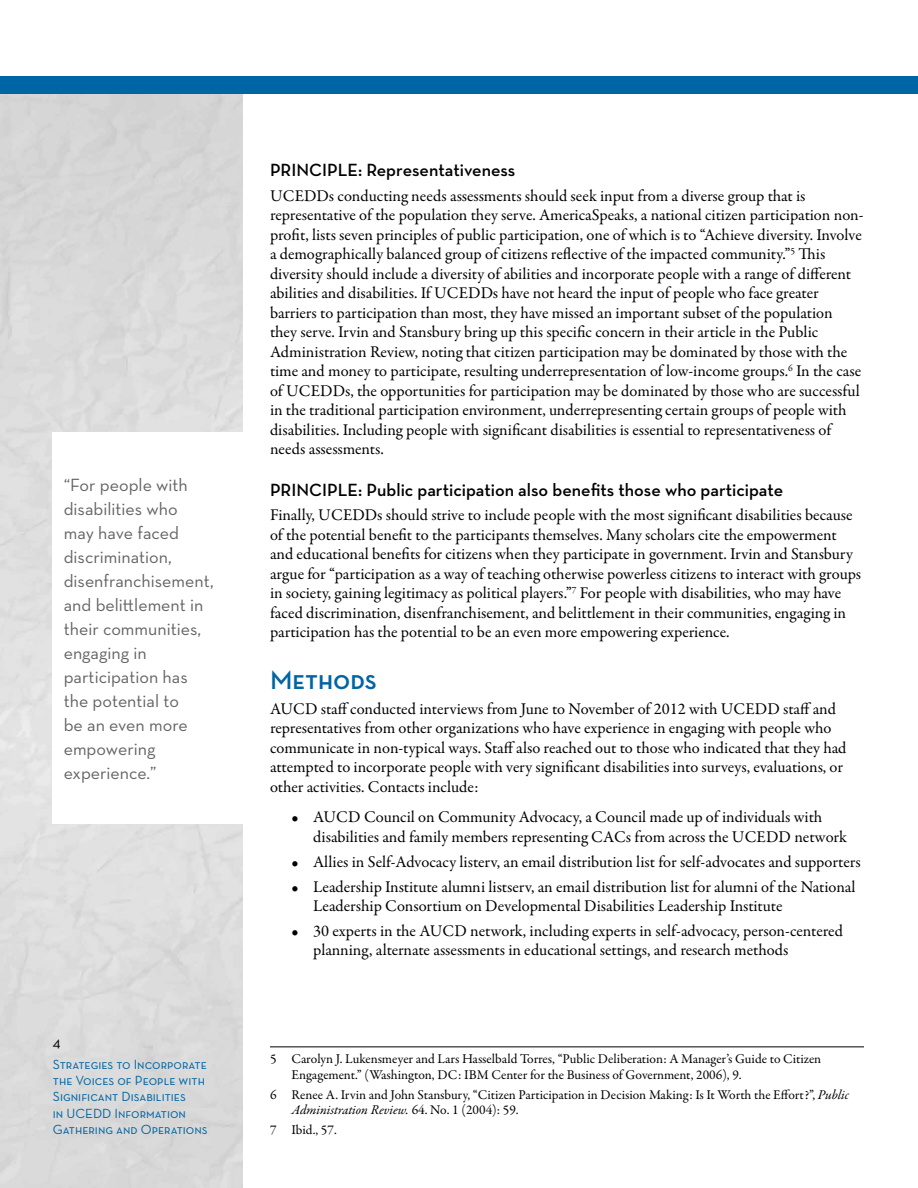
<style>
.page{position:relative;width:918px;height:1188px;background:#fff}
.page>*{position:absolute;margin:0;border:0;box-sizing:border-box;transform-origin:0 0}
.body-subheads_blue{font:600 27px "Neutraface Text";color:#0065a4}
.pull_quote{font:18px/24px "Neutraface Text";color:#636466}
.subhead-black_small{font:600 18px "Neutraface Text";color:#000}
.body-text_11_13{font:16.5px/19.5px "Garamond Premr Pro";color:#000}
.body-bullet{font:16.5px/19.5px "Garamond Premr Pro";color:#000}
.t1{font:15px "Neutraface Text";color:#000}
.footnotes_1st_line_w{font:13.5px/15.8px "Garamond Premr Pro";color:#000}
.footnotes{font:13.5px/15.8px "Garamond Premr Pro";letter-spacing:-.005em;color:#000}
.t2{font:13.5px/16.2px "Neutraface Text";color:#0065a4}
.s1{font-style:italic}
</style>
<div class="page">
<img style="left:0;top:93px;width:243px;height:1095px">
<div style="left:0;top:76px;width:918px;height:17px;background:#0065a4"></div>
<hr style="left:270px;top:1046px;width:594px;height:1px;background:#000">
<div style="left:53px;top:432px;width:190px;height:392px;background:#fff"></div>
<p class="pull_quote" style="left:64px;top:472px;width:151px">“For people with disabilities who<br>may have faced discrimination, disenfranchisement, and belittlement in their communities, engaging in participation has the potential to<br>be an even more empowering experience.”</p>
<p class="t1" style="left:53px;top:1033px;width:9px">4</p>
<p class="t2" style="left:53px;top:1056px;width:156px">Strategies to Incorporate the Voices of People with<br>Significant Disabilities<br>in UCEDD Information<br>Gathering and Operations</p>
<p class="subhead-black_small" style="left:270px;top:159px;width:247px">PRINCIPLE: Representativeness</p>
<p class="body-text_11_13" style="left:270px;top:186px;width:595px">UCEDDs conducting needs assessments should seek input from a diverse group that is representative of the population they serve. AmericaSpeaks, a national citizen participation non&shy;profit, lists seven principles of public participation, one of which is to “Achieve diversity. Involve a demographically balanced group of citizens reflective of the impacted community.”<sup>5</sup> This diversity should include a diversity of abilities and incorporate people with a range of different abilities and disabilities. If UCEDDs have not heard the input of people who face greater barriers to participation than most, they have missed an important subset of the population they serve. Irvin and Stansbury bring up this specific concern in their article in the Public Administration Review, noting that citizen participation may be dominated by those with the time and money to participate, resulting underrepresentation of low-income groups.<sup>6</sup> In the case of UCEDDs, the opportunities for participation may be dominated by those who are successful in the traditional participation environment, underrepresenting certain groups of people with disabilities. Including people with significant disabilities is essential to representativeness of needs assessments.</p>
<p class="subhead-black_small" style="left:270px;top:478px;width:515px">PRINCIPLE: Public participation also benefits those who participate</p>
<p class="body-text_11_13" style="left:270px;top:506px;width:593px">Finally, UCEDDs should strive to include people with the most significant disabilities because of the potential benefit to the participants themselves. Many scholars cite the empowerment and educational benefits for citizens when they participate in government. Irvin and Stansbury argue for “participation as a way of teaching otherwise powerless citizens to interact with groups in society, gaining legitimacy as political players.”<sup>7</sup> For people with disabilities, who may have faced discrimination, disenfranchisement, and belittlement in their communities, engaging in participation has the potential to be an even more empowering experience.</p>
<p class="body-subheads_blue" style="left:270px;top:663px;width:108px">Methods</p>
<p class="body-text_11_13" style="left:270px;top:699px;width:578px">AUCD staff conducted interviews from June to November of 2012 with UCEDD staff and representatives from other organizations who have experience in engaging with people who communicate in non-typical ways. Staff also reached out to those who indicated that they had attempted to incorporate people with very significant disabilities into surveys, evaluations, or other activities. Contacts include:</p>
<p class="body-bullet" style="left:313px;top:808px;width:535px;text-indent:-22px">• AUCD Council on Community Advocacy, a Council made up of individuals with disabilities and family members representing CACs from across the UCEDD network</p>
<p class="body-bullet" style="left:292px;top:852px;width:571px">• Allies in Self-Advocacy listerv, an email distribution list for self-advocates and supporters</p>
<p class="body-bullet" style="left:313px;top:877px;width:544px;text-indent:-22px">• Leadership Institute alumni listserv, an email distribution list for alumni of the National<br>Leadership Consortium on Developmental Disabilities Leadership Institute</p>
<p class="body-bullet" style="left:313px;top:921px;width:532px;text-indent:-22px">• 30 experts in the AUCD network, including experts in self-advocacy, person-centered planning, alternate assessments in educational settings, and research methods</p>
<p class="footnotes_1st_line_w" style="left:292px;top:1052px;width:531px;text-indent:-22px">5 Carolyn J. Lukensmeyer and Lars Hasselbald Torres, “Public Deliberation: A Manager’s Guide to Citizen<br>Engagement.” (Washington, DC: IBM Center for the Business of Government, 2006), 9.</p>
<p class="footnotes" style="left:292px;top:1087px;width:559px;text-indent:-22px">6 Renee A. Irvin and John Stansbury, “Citizen Participation in Decision Making: Is It Worth the Effort?”, <span class="s1">Public<br>Administration Review.</span> 64. No. 1 (2004): 59.</p>
<p class="footnotes" style="left:270px;top:1122px;width:68px">7 Ibid., 57.</p>
</div>
